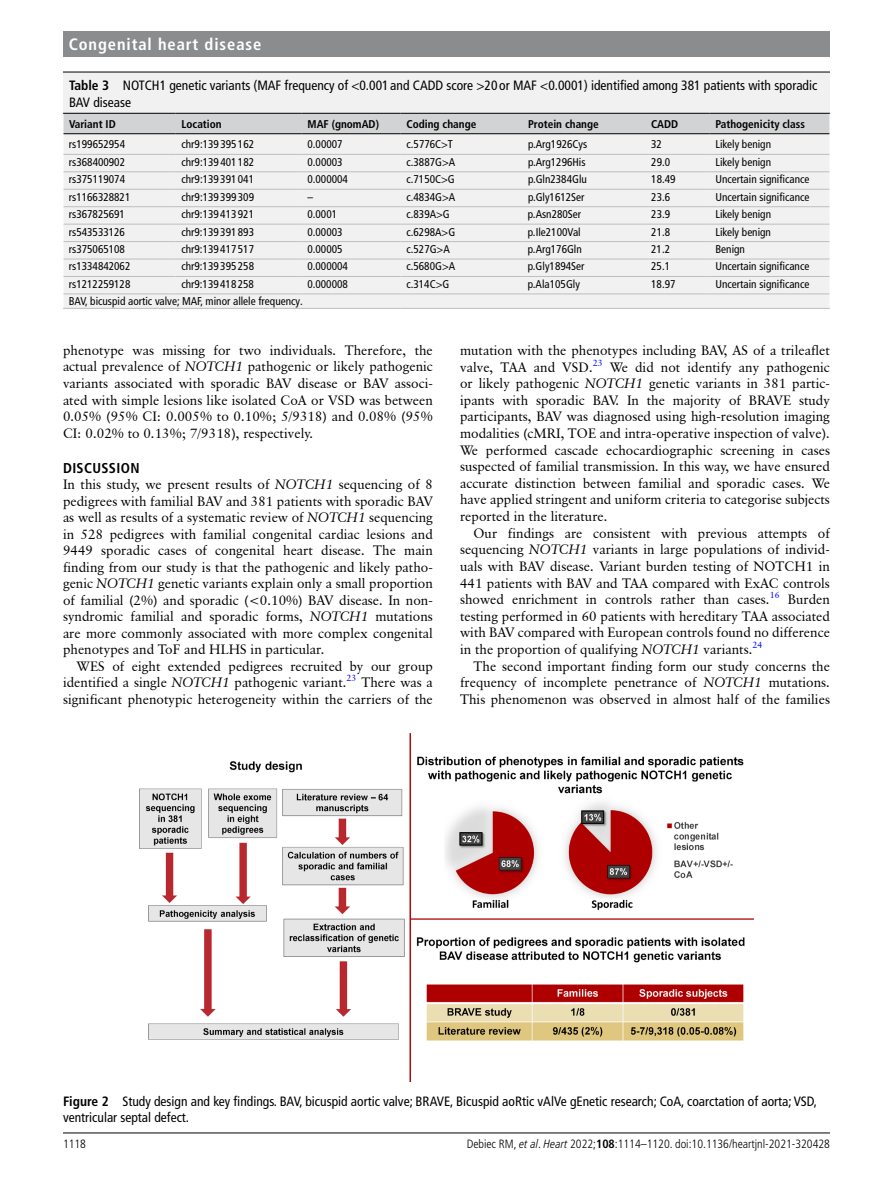
<style>
.page{position:relative;width:893px;height:1191px;background:#fff}
.page>*{position:absolute;margin:0;border:0;box-sizing:border-box;transform-origin:0 0}
.t1{font:700 condensed 16.5px "Frutiger LT Pro";letter-spacing:.055em;color:#fff}
.t2{font:700 condensed 14.25px "Frutiger LT Pro";letter-spacing:.025em;color:#000}
.t3{font:13.5px/16.6px "Classical Garamond BT";color:#000;text-align:justify}
.t4{font:condensed 13.5px/16.5px "Frutiger LT Pro";color:#000}
.t5{font:300 condensed 12px "Frutiger LT Pro";color:#000}
.t6{font:condensed 11.25px "Frutiger LT Pro";color:#000}
.t7{font:700 condensed 11.25px "Frutiger LT Pro";color:#000}
.s1{font-weight:700}
.s2{font-style:italic}
</style>
<div class="page">
<hr style="left:63px;top:1132px;width:767px;height:1px;background:#000">
<div style="left:63px;top:31px;width:767px;height:25px;background:#8a8c8e"></div>
<div style="left:63px;top:72px;width:767px;height:236px;background:#f1f1f2"></div>
<hr style="left:63px;top:72px;width:767px;height:1px;background:#000">
<hr style="left:63px;top:308px;width:112px;height:1px;background:#bcbec0">
<hr style="left:176px;top:308px;width:126px;height:1px;background:#bcbec0">
<hr style="left:302px;top:308px;width:98px;height:1px;background:#bcbec0">
<hr style="left:400px;top:308px;width:122px;height:1px;background:#bcbec0">
<hr style="left:522px;top:308px;width:123px;height:1px;background:#bcbec0">
<hr style="left:645px;top:308px;width:65px;height:1px;background:#bcbec0">
<hr style="left:710px;top:308px;width:120px;height:1px;background:#bcbec0">
<svg style="left:63px;top:113px;width:768px;height:182px"></svg>
<img style="left:140px;top:734px;width:613px;height:347px">
<p class="t1" style="left:69px;top:34px;width:194px">Congenital heart disease</p>
<p class="t4" style="left:69px;top:78px;width:750px"><span class="s1">Table 3</span> NOTCH1 genetic variants (MAF frequency of &lt;0.001 and CADD score &gt;20 or MAF &lt;0.0001) identified among 381 patients with sporadic<br>BAV disease</p>
<p class="t7" style="left:69px;top:117px;width:48px">Variant ID</p>
<p class="t7" style="left:182px;top:117px;width:42px">Location</p>
<p class="t7" style="left:308px;top:117px;width:73px">MAF (gnomAD)</p>
<p class="t7" style="left:406px;top:117px;width:71px">Coding change</p>
<p class="t7" style="left:528px;top:117px;width:72px">Protein change</p>
<p class="t7" style="left:651px;top:117px;width:29px">CADD</p>
<p class="t7" style="left:715px;top:117px;width:91px">Pathogenicity class</p>
<p class="t6" style="left:69px;top:138px;width:58px">rs199652954</p>
<p class="t6" style="left:181px;top:138px;width:74px">chr9:139 395 162</p>
<p class="t6" style="left:307px;top:138px;width:37px">0.00007</p>
<p class="t6" style="left:406px;top:138px;width:48px">c.5776C&gt;T</p>
<p class="t6" style="left:528px;top:138px;width:61px">p.Arg1926Cys</p>
<p class="t6" style="left:651px;top:138px;width:12px">32</p>
<p class="t6" style="left:715px;top:138px;width:57px">Likely benign</p>
<p class="t6" style="left:69px;top:155px;width:58px">rs368400902</p>
<p class="t6" style="left:181px;top:155px;width:74px">chr9:139 401 182</p>
<p class="t6" style="left:307px;top:155px;width:37px">0.00003</p>
<p class="t6" style="left:406px;top:155px;width:50px">c.3887G&gt;A</p>
<p class="t6" style="left:528px;top:155px;width:59px">p.Arg1296His</p>
<p class="t6" style="left:651px;top:155px;width:20px">29.0</p>
<p class="t6" style="left:715px;top:155px;width:57px">Likely benign</p>
<p class="t6" style="left:69px;top:173px;width:58px">rs375119074</p>
<p class="t6" style="left:181px;top:173px;width:74px">chr9:139 391 041</p>
<p class="t6" style="left:307px;top:173px;width:42px">0.000004</p>
<p class="t6" style="left:406px;top:173px;width:50px">c.7150C&gt;G</p>
<p class="t6" style="left:528px;top:173px;width:60px">p.Gln2384Glu</p>
<p class="t6" style="left:651px;top:173px;width:26px">18.49</p>
<p class="t6" style="left:715px;top:173px;width:95px">Uncertain significance</p>
<p class="t6" style="left:69px;top:190px;width:63px">rs1166328821</p>
<p class="t6" style="left:181px;top:190px;width:74px">chr9:139 399 309</p>
<p class="t6" style="left:307px;top:190px;width:7px">–</p>
<p class="t6" style="left:406px;top:190px;width:50px">c.4834G&gt;A</p>
<p class="t6" style="left:528px;top:190px;width:58px">p.Gly1612Ser</p>
<p class="t6" style="left:651px;top:190px;width:20px">23.6</p>
<p class="t6" style="left:715px;top:190px;width:95px">Uncertain significance</p>
<p class="t6" style="left:69px;top:208px;width:58px">rs367825691</p>
<p class="t6" style="left:181px;top:208px;width:74px">chr9:139 413 921</p>
<p class="t6" style="left:307px;top:208px;width:31px">0.0001</p>
<p class="t6" style="left:406px;top:208px;width:45px">c.839A&gt;G</p>
<p class="t6" style="left:528px;top:208px;width:55px">p.Asn280Ser</p>
<p class="t6" style="left:651px;top:208px;width:20px">23.9</p>
<p class="t6" style="left:715px;top:208px;width:57px">Likely benign</p>
<p class="t6" style="left:69px;top:225px;width:58px">rs543533126</p>
<p class="t6" style="left:181px;top:225px;width:74px">chr9:139 391 893</p>
<p class="t6" style="left:307px;top:225px;width:37px">0.00003</p>
<p class="t6" style="left:406px;top:225px;width:50px">c.6298A&gt;G</p>
<p class="t6" style="left:528px;top:225px;width:54px">p.Ile2100Val</p>
<p class="t6" style="left:651px;top:225px;width:20px">21.8</p>
<p class="t6" style="left:715px;top:225px;width:57px">Likely benign</p>
<p class="t6" style="left:69px;top:242px;width:58px">rs375065108</p>
<p class="t6" style="left:181px;top:242px;width:74px">chr9:139 417 517</p>
<p class="t6" style="left:307px;top:242px;width:37px">0.00005</p>
<p class="t6" style="left:406px;top:242px;width:45px">c.527G&gt;A</p>
<p class="t6" style="left:528px;top:242px;width:55px">p.Arg176Gln</p>
<p class="t6" style="left:651px;top:242px;width:20px">21.2</p>
<p class="t6" style="left:715px;top:242px;width:31px">Benign</p>
<p class="t6" style="left:69px;top:260px;width:63px">rs1334842062</p>
<p class="t6" style="left:181px;top:260px;width:74px">chr9:139 395 258</p>
<p class="t6" style="left:307px;top:260px;width:42px">0.000004</p>
<p class="t6" style="left:406px;top:260px;width:50px">c.5680G&gt;A</p>
<p class="t6" style="left:528px;top:260px;width:58px">p.Gly1894Ser</p>
<p class="t6" style="left:651px;top:260px;width:20px">25.1</p>
<p class="t6" style="left:715px;top:260px;width:95px">Uncertain significance</p>
<p class="t6" style="left:69px;top:277px;width:63px">rs1212259128</p>
<p class="t6" style="left:181px;top:277px;width:74px">chr9:139 418 258</p>
<p class="t6" style="left:307px;top:277px;width:42px">0.000008</p>
<p class="t6" style="left:406px;top:277px;width:44px">c.314C&gt;G</p>
<p class="t6" style="left:528px;top:277px;width:54px">p.Ala105Gly</p>
<p class="t6" style="left:651px;top:277px;width:26px">18.97</p>
<p class="t6" style="left:715px;top:277px;width:95px">Uncertain significance</p>
<p class="t6" style="left:69px;top:295px;width:235px">BAV, bicuspid aortic valve; MAF, minor allele frequency.</p>
<p class="t3" style="left:63px;top:342px;width:371px">phenotype was missing for two individuals. Therefore, the actual prevalence of <span class="s2">NOTCH1</span> pathogenic or likely pathogenic variants associated with sporadic BAV disease or BAV associ&shy;ated with simple lesions like isolated CoA or VSD was between 0.05% (95% CI: 0.005% to 0.10%; 5/9318) and 0.08% (95% CI: 0.02% to 0.13%; 7/9318), respectively.</p>
<p class="t2" style="left:63px;top:459px;width:78px">DISCUSSION</p>
<p class="t3" style="left:63px;top:476px;width:371px">In this study, we present results of <span class="s2">NOTCH1</span> sequencing of 8 pedigrees with familial BAV and 381 patients with sporadic BAV as well as results of a systematic review of <span class="s2">NOTCH1</span> sequencing in 528 pedigrees with familial congenital cardiac lesions and 9449 sporadic cases of congenital heart disease. The main finding from our study is that the pathogenic and likely patho&shy;genic <span class="s2">NOTCH1</span> genetic variants explain only a small proportion of familial (2%) and sporadic (&lt;0.10%) BAV disease. In non&shy;syndromic familial and sporadic forms, <span class="s2">NOTCH1</span> mutations are more commonly associated with more complex congenital phenotypes and ToF and HLHS in particular.</p>
<p class="t3" style="left:63px;top:657px;width:371px;text-indent:14px">WES of eight extended pedigrees recruited by our group identified a single <span class="s2">NOTCH1</span> pathogenic variant.<sup>23</sup> There was a significant phenotypic heterogeneity within the carriers of the</p>
<p class="t3" style="left:460px;top:342px;width:371px">mutation with the phenotypes including BAV, AS of a trileaflet valve, TAA and VSD.<sup>23</sup> We did not identify any pathogenic or likely pathogenic <span class="s2">NOTCH1</span> genetic variants in 381 partic&shy;ipants with sporadic BAV. In the majority of BRAVE study participants, BAV was diagnosed using high-resolution imaging modalities (cMRI, TOE and intra-operative inspection of valve).<br>We performed cascade echocardiographic screening in cases suspected of familial transmission. In this way, we have ensured accurate distinction between familial and sporadic cases. We have applied stringent and uniform criteria to categorise subjects reported in the literature.</p>
<p class="t3" style="left:460px;top:524px;width:371px;text-indent:14px">Our findings are consistent with previous attempts of sequencing <span class="s2">NOTCH1</span> variants in large populations of individ&shy;uals with BAV disease. Variant burden testing of NOTCH1 in 441 patients with BAV and TAA compared with ExAC controls showed enrichment in controls rather than cases.<sup>16</sup> Burden testing performed in 60 patients with hereditary TAA associated with BAV compared with European controls found no difference in the proportion of qualifying <span class="s2">NOTCH1</span> variants.<sup>24</sup></p>
<p class="t3" style="left:460px;top:657px;width:371px;text-indent:14px">The second important finding form our study concerns the frequency of incomplete penetrance of <span class="s2">NOTCH1</span> mutations.<br>This phenomenon was observed in almost half of the families</p>
<p class="t4" style="left:63px;top:1092px;width:756px"><span class="s1">Figure 2</span> Study design and key findings. BAV, bicuspid aortic valve; BRAVE, Bicuspid aoRtic vAlVe gEnetic research; CoA, coarctation of aorta; VSD, ventricular septal defect.</p>
<p class="t5" style="left:63px;top:1136px;width:25px">1118</p>
<p class="t5" style="left:467px;top:1136px;width:365px">Debiec RM, <span class="s2">et al</span>. <span class="s2">Heart</span> 2022;<span class="s1">108</span>:1114–1120. doi:10.1136/heartjnl-2021-320428</p>
</div>
